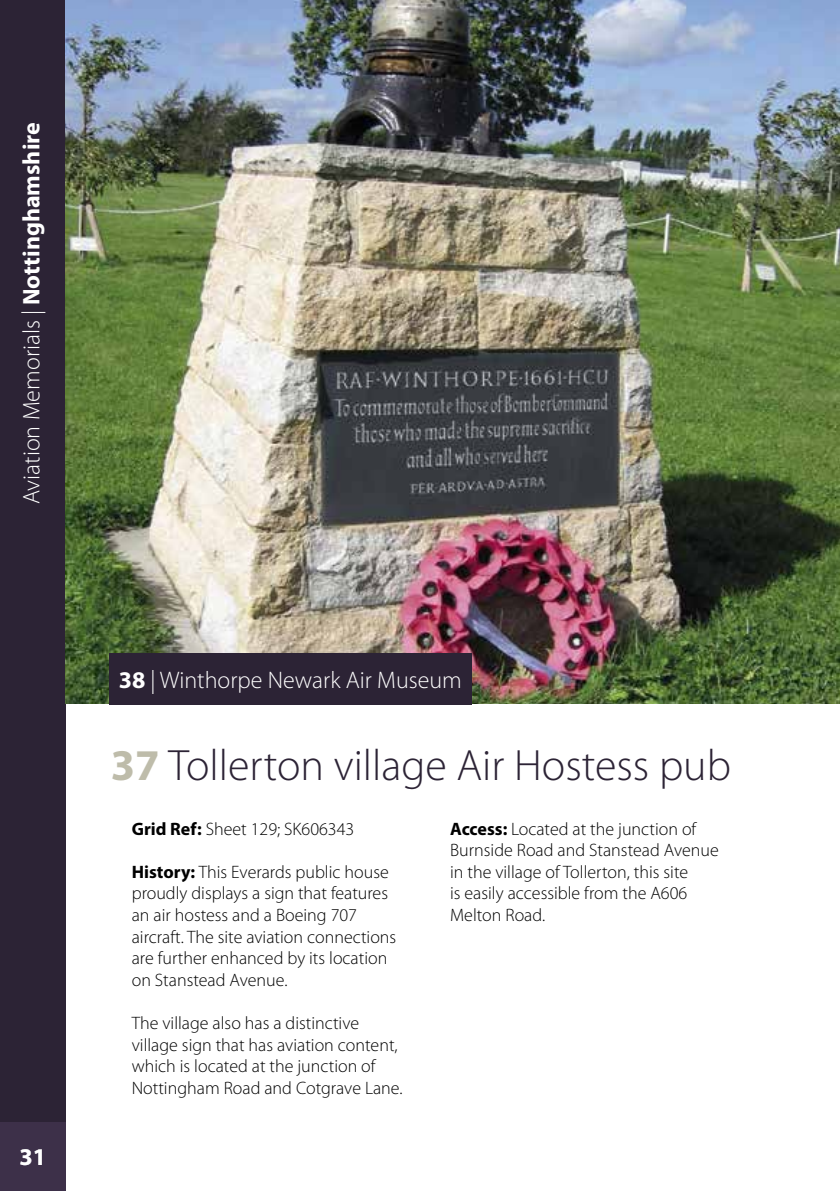
<style>
.page{position:relative;width:840px;height:1191px;background:#fff}
.page>*{position:absolute;margin:0;border:0;box-sizing:border-box;transform-origin:0 0}
.t1{font:300 44px "Myriad Pro";color:#2c2335}
.t2{font:300 24px "Myriad Pro";color:#fff}
.t3{font:700 24px "Myriad Pro";color:#fff}
.t4{font:300 18px/21.6px "Myriad Pro";color:#000}
.s1{font-weight:700}
.s2{font-weight:700;color:#bebcaa}
</style>
<div class="page">
<div style="left:0;top:0;width:65px;height:1191px;background:#2c2335"></div>
<div style="left:0;top:1123px;width:69px;height:68px;background:#3d3049"></div>
<img style="left:65px;top:0;width:773px;height:703px">
<div style="left:109px;top:653px;width:362px;height:51px;background:#2c2335"></div>
<h2 class="t2" style="left:17px;top:504px;width:383px;rotate:-90deg">Aviation Memorials | <span class="s1">Nottinghamshire</span></h2>
<h2 class="t3" style="left:20px;top:1140px;width:28px">31</h2>
<h2 class="t2" style="left:119px;top:666px;width:344px"><span class="s1">38</span> | Winthorpe Newark Air Museum</h2>
<h1 class="t1" style="left:111px;top:739px;width:621px"><span class="s2">37</span> Tollerton village Air Hostess pub</h1>
<p class="t4" style="left:132px;top:817px;width:224px"><span class="s1">Grid Ref:</span> Sheet 129; SK606343</p>
<p class="t4" style="left:132px;top:860px;width:266px"><span class="s1">History:</span> This Everards public house proudly displays a sign that features an air hostess and a Boeing 707 aircraft. The site aviation connections are further enhanced by its location on Stanstead Avenue.</p>
<p class="t4" style="left:132px;top:1012px;width:272px">The village also has a distinctive village sign that has aviation content, which is located at the junction of Nottingham Road and Cotgrave Lane.</p>
<p class="t4" style="left:450px;top:817px;width:270px"><span class="s1">Access:</span> Located at the junction of<br>Burnside Road and Stanstead Avenue in the village of Tollerton, this site<br>is easily accessible from the A606<br>Melton Road.</p>
</div>
